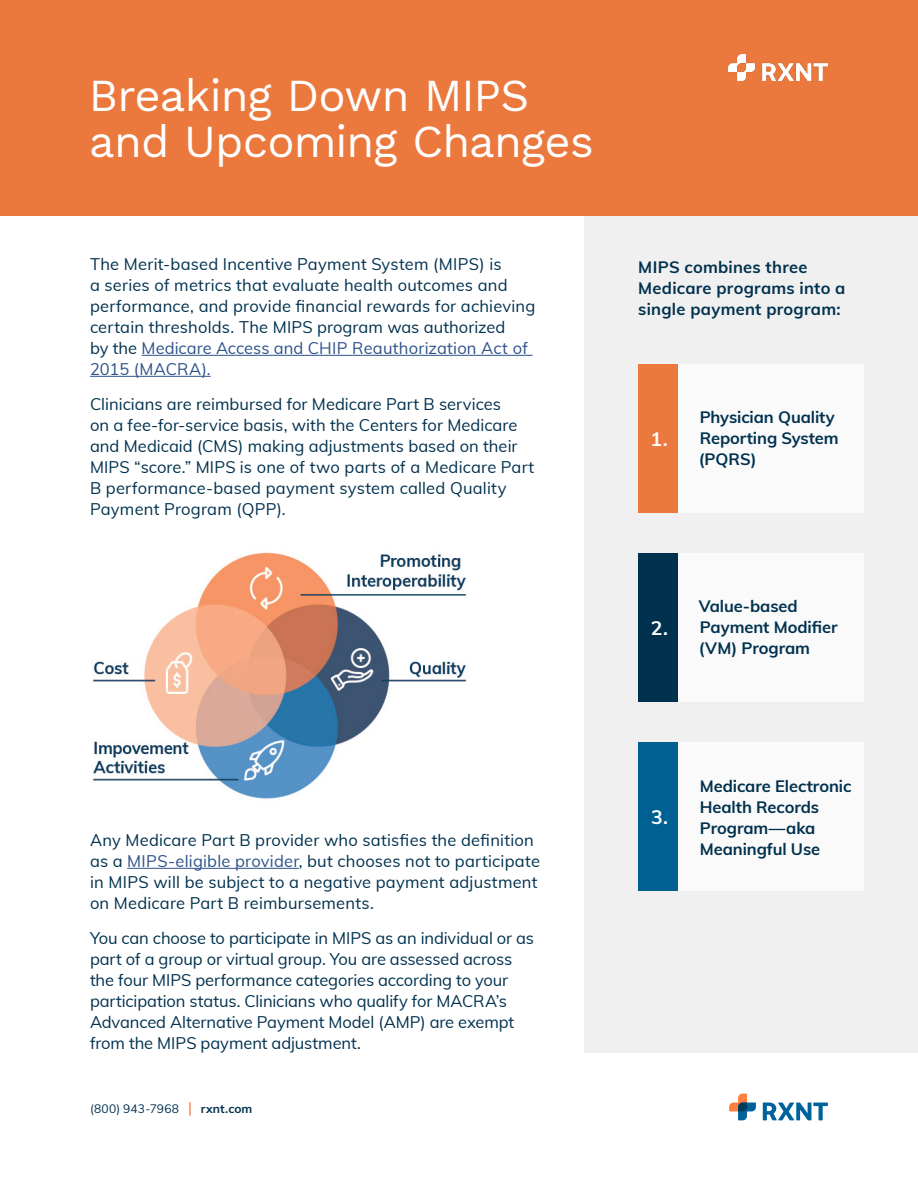
<style>
.page{position:relative;width:918px;height:1188px;background:#fff}
.page>*{position:absolute;margin:0;border:0;box-sizing:border-box;transform-origin:0 0}
.t1{font:45px/46.5px "Work Sans";letter-spacing:-.02em;color:#fff}
.t2{font:700 19.5px "Muli";color:#fff}
.t3{font:16.5px/21px "Muli";letter-spacing:.005em;color:#00314e}
.t4{font:700 16.5px/21px "Muli";letter-spacing:-.005em;color:#00314e}
.t5{font:700 16.5px/21px "Muli";letter-spacing:.015em;color:#00314e}
.t6{font:12px "Muli";letter-spacing:.025em;color:#00314e}
.s1{color:#2d528a}
.s2{font-size:15px;color:#eb783d}
.s3{font-weight:700}
</style>
<div class="page">
<div style="left:584px;top:216px;width:334px;height:972px;background:#f1f0f0"></div>
<div style="left:0;top:0;width:918px;height:216px;background:#eb783d"></div>
<div style="left:676px;top:364px;width:188px;height:149px;background:#fff"></div>
<div style="left:676px;top:553px;width:188px;height:149px;background:#fff"></div>
<div style="left:676px;top:742px;width:188px;height:149px;background:#fff"></div>
<div style="left:638px;top:364px;width:40px;height:149px;background:#eb783d"></div>
<div style="left:638px;top:554px;width:40px;height:148px;background:#00314e"></div>
<div style="left:638px;top:742px;width:40px;height:149px;background:#006091"></div>
<div style="left:0;top:1053px;width:918px;height:135px;background:#fff"></div>
<svg style="left:763px;top:1103px;width:65px;height:17px"></svg>
<svg style="left:729px;top:1094px;width:27px;height:26px"></svg>
<hr style="left:142px;top:355px;width:391px;height:1px;background:#2d528a">
<hr style="left:90px;top:376px;width:121px;height:1px;background:#2d528a">
<hr style="left:127px;top:868px;width:172px;height:1px;background:#2d528a">
<img style="left:729px;top:54px;width:99px;height:27px">
<img style="left:93px;top:552px;width:373px;height:247px">
<h1 class="t1" style="left:89px;top:74px;width:507px">Breaking Down MIPS and Upcoming Changes</h1>
<p class="t3" style="left:90px;top:253px;width:447px">The Merit-based Incentive Payment System (MIPS) is<br>a series of metrics that evaluate health outcomes and performance, and provide financial rewards for achieving certain thresholds. The MIPS program was authorized<br>by the <span class="s1">Medicare Access and CHIP Reauthorization Act of 2015 (MACRA).</span></p>
<p class="t3" style="left:90px;top:392px;width:446px">Clinicians are reimbursed for Medicare Part B services<br>on a fee-for-service basis, with the Centers for Medicare and Medicaid (CMS) making adjustments based on their MIPS “score.” MIPS is one of two parts of a Medicare Part B performance-based payment system called Quality Payment Program (QPP).</p>
<p class="t5" style="left:638px;top:256px;width:209px">MIPS combines three<br>Medicare programs into a single payment program:</p>
<p class="t2" style="left:651px;top:425px;width:19px">1.</p>
<p class="t4" style="left:699px;top:406px;width:141px">Physician Quality<br>Reporting System (PQRS)</p>
<p class="t2" style="left:651px;top:614px;width:19px">2.</p>
<p class="t4" style="left:699px;top:595px;width:140px">Value-based<br>Payment Modifier (VM) Program</p>
<p class="t3" style="left:90px;top:829px;width:451px">Any Medicare Part B provider who satisfies the definition as a <span class="s1">MIPS-eligible provider</span>, but chooses not to participate in MIPS will be subject to a negative payment adjustment on Medicare Part B reimbursements.</p>
<p class="t3" style="left:90px;top:926px;width:446px">You can choose to participate in MIPS as an individual or as part of a group or virtual group. You are assessed across the four MIPS performance categories according to your participation status. Clinicians who qualify for MACRA’s Advanced Alternative Payment Model (AMP) are exempt from the MIPS payment adjustment.</p>
<p class="t6" style="left:90px;top:1100px;width:164px">(800) 943-7968 <span class="s2">|</span> <span class="s3">rxnt.com</span></p>
<p class="t2" style="left:651px;top:803px;width:18px">3.</p>
<p class="t4" style="left:700px;top:775px;width:153px">Medicare Electronic<br>Health Records<br>Program—aka<br>Meaningful Use</p>
</div>
